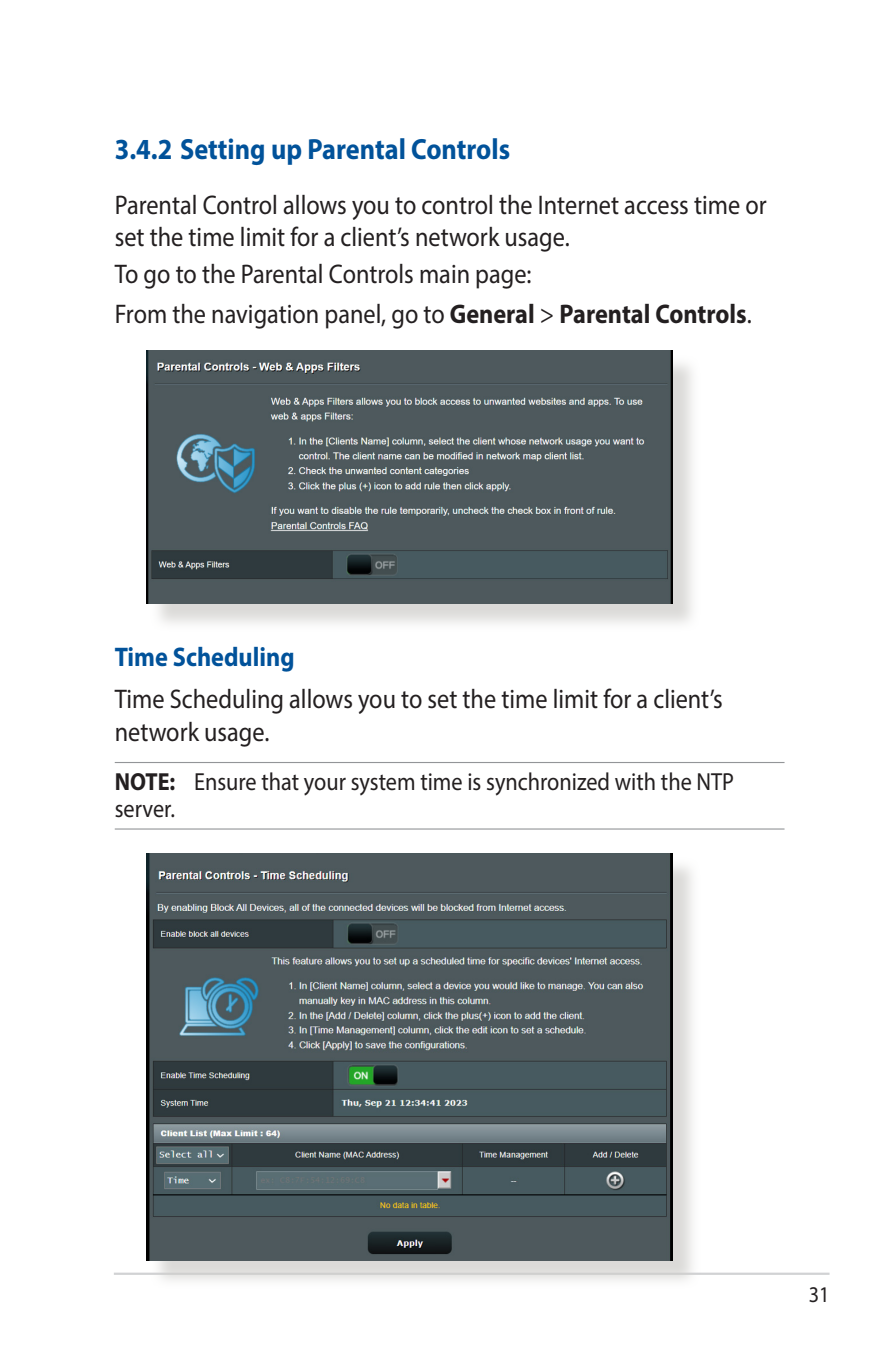
<style>
.page{position:relative;width:893px;height:1346px;background:#fff}
.page>*{position:absolute;margin:0;border:0;box-sizing:border-box;transform-origin:0 0}
.t1{font:700 29.25px "Myriad Pro";color:#01529a;scale:.9 1}
.t2{font:27px/32.4px "Myriad Pro";color:#231f20;scale:.9 1}
.t3{font:700 27px "Myriad Pro";color:#01529a;scale:.9 1}
.t4{font:24.75px/27px "Myriad Pro";color:#231f20;scale:.9 1}
.t5{font:22.5px "Myriad Pro";color:#231f20;scale:.9 1}
.s1{font-weight:700}
</style>
<div class="page">
<hr style="left:114px;top:1272px;width:715px;height:3px;background:#d1d2d4">
<div style="left:150px;top:354px;width:551px;height:278px;background:#cfcecb;opacity:.75"></div>
<img style="left:147px;top:351px;width:526px;height:253px">
<hr style="left:115px;top:762px;width:669px;height:1px;background:#939598">
<hr style="left:115px;top:828px;width:669px;height:1px;background:#939598">
<div style="left:150px;top:856px;width:551px;height:433px;background:#cfcecb;opacity:.75"></div>
<img style="left:147px;top:853px;width:526px;height:408px">
<p class="t1" style="left:115px;top:130px;width:441px">3.4.2 Setting up Parental Controls</p>
<p class="t2" style="left:115px;top:188px;width:726px">Parental Control allows you to control the Internet access time or set the time limit for a client’s network usage.</p>
<p class="t2" style="left:115px;top:253px;width:709px;line-height:39.8px">To go to the Parental Controls main page:<br>From the navigation panel, go to <span class="s1">General</span> &gt; <span class="s1">Parental Controls</span>.</p>
<p class="t3" style="left:115px;top:639px;width:201px">Time Scheduling</p>
<p class="t2" style="left:115px;top:682px;width:677px">Time Scheduling allows you to set the time limit for a client’s network usage.</p>
<p class="t4" style="left:115px;top:768px;width:690px"><span class="s1">NOTE:</span> Ensure that your system time is synchronized with the NTP server.</p>
<p class="t5" style="left:809px;top:1281px;width:25px">31</p>
</div>
